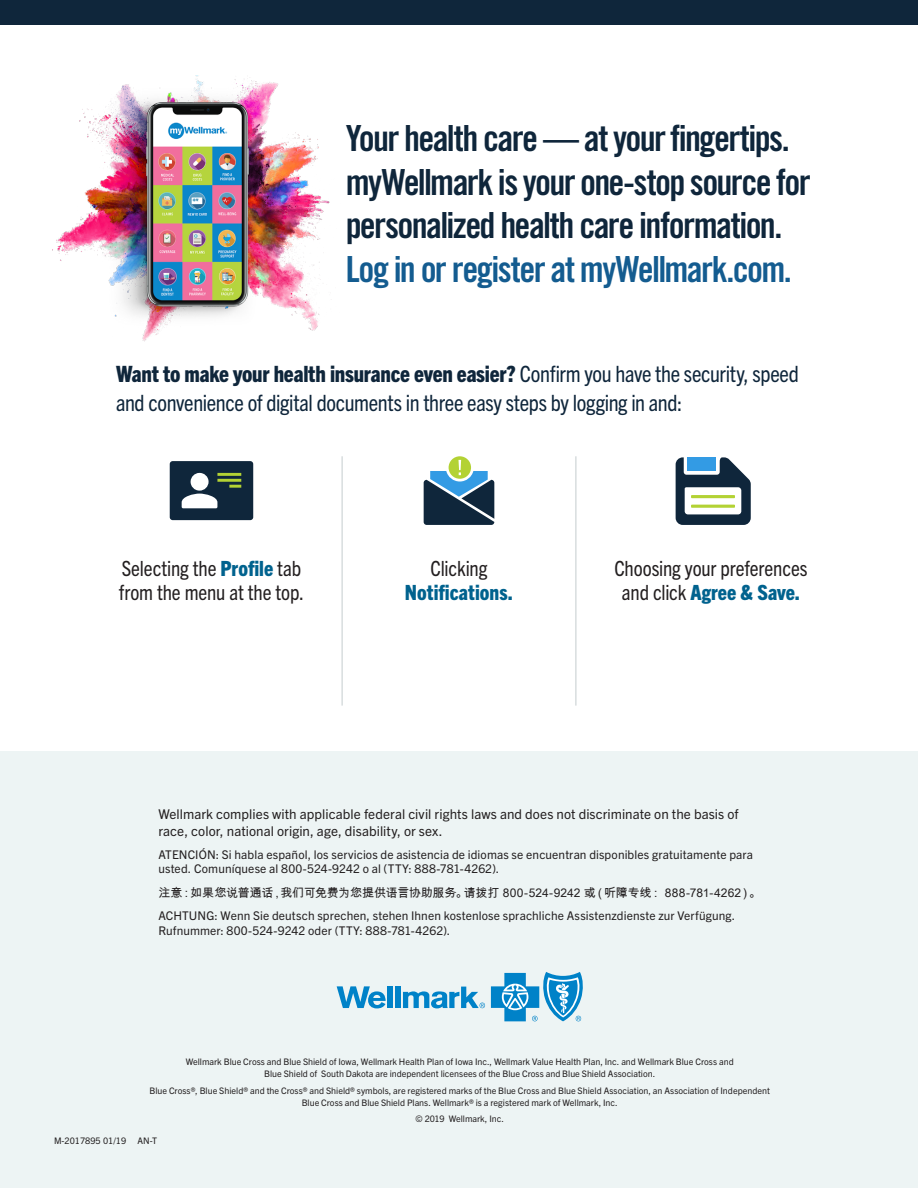
<style>
.page{position:relative;width:918px;height:1188px;background:#fff}
.page>*{position:absolute;margin:0;border:0;box-sizing:border-box;transform-origin:0 0}
.H2_Document_Subtitle{font:36px/43.5px "Trade Gothic Bold Cond Twenty";letter-spacing:-.045em;color:#0f263b}
.P_Intro{font:condensed 22.5px/28.5px "Trade Gothic Next LT Pro";letter-spacing:-.015em;color:#0f263b}
.P_Body_Copy{font:condensed 21px/24px "Trade Gothic Next LT Pro";letter-spacing:-.005em;color:#231f20}
.P_Body_Copy-2{font:800 condensed 21px/24px "Trade Gothic Next LT Pro";color:#00628e;text-align:center}
.MAND-P-Notice{font:13.5px/16.5px "Trade Gothic Next LT Pro";letter-spacing:.005em;color:#231f20}
.MAND_P_Spanish{font:12px/14.4px "Trade Gothic Next LT Pro";letter-spacing:.01em;color:#231f20}
.MAND_P_German{font:12px/14.4px "Trade Gothic Next LT Pro";letter-spacing:.01em;color:#231f20}
.MAND_P_Chinese{font:12px "Arial Unicode MS";letter-spacing:-.005em;color:#231f20}
.P_Disclaimer{font:9px/12px "Trade Gothic Next LT Pro";color:#231f20;text-align:center}
.s1{color:#145c90}
.s2{font-weight:800}
.s3{font-weight:800;color:#00628e}
.s4{font-weight:400;color:#231f20}
</style>
<div class="page">
<div style="left:0;top:752px;width:918px;height:436px;background:#edf4f4"></div>
<div style="left:395px;top:986px;width:5px;height:22px;background:#0082c8"></div>
<div style="left:387px;top:986px;width:6px;height:22px;background:#0082c8"></div>
<svg style="left:337px;top:986px;width:49px;height:22px"></svg>
<svg style="left:403px;top:987px;width:82px;height:21px"></svg>
<svg style="left:491px;top:972px;width:92px;height:49px"></svg>
<div style="left:0;top:0;width:918px;height:25px;background:#0f263b"></div>
<svg style="left:170px;top:461px;width:83px;height:59px;background:#374b57"></svg>
<svg style="left:449px;top:456px;width:22px;height:23px"></svg>
<svg style="left:424px;top:460px;width:70px;height:65px"></svg>
<svg style="left:676px;top:457px;width:75px;height:68px"></svg>
<hr style="left:691px;top:495px;width:44px;height:3px;background:#b3d234">
<hr style="left:691px;top:505px;width:44px;height:3px;background:#b3d234">
<div style="left:688px;top:457px;width:28px;height:14px;background:#339be4"></div>
<img style="left:52px;top:76px;width:278px;height:265px">
<hr style="left:341px;top:456px;width:2px;height:250px;background:#d8ddde">
<hr style="left:575px;top:456px;width:2px;height:250px;background:#d8ddde">
<h2 class="H2_Document_Subtitle" style="left:346px;top:116px;width:467px">Your health care — at your fingertips. myWellmark is your one-stop source for personalized health care information.<br><span class="s1">Log in or register at myWellmark.com.</span></h2>
<p class="P_Intro" style="left:116px;top:358px;width:684px"><span class="s2">Want to make your health insurance even easier?</span> Confirm you have the security, speed and convenience of digital documents in three easy steps by logging in and:</p>
<p class="P_Body_Copy" style="left:119px;top:555px;width:187px">Selecting the <span class="s3">Profile</span> tab from the menu at the top.</p>
<p class="P_Body_Copy-2" style="left:405px;top:555px;width:110px"><span class="s4">Clicking<br></span>Notifications.</p>
<p class="P_Body_Copy" style="left:614px;top:555px;width:195px;text-align:center">Choosing your preferences and click <span class="s3">Agree &amp; Save.</span></p>
<p class="MAND-P-Notice" style="left:158px;top:805px;width:582px">Wellmark complies with applicable federal civil rights laws and does not discriminate on the basis of race, color, national origin, age, disability, or sex.</p>
<p class="MAND_P_Spanish" style="left:158px;top:847px;width:596px">ATENCIÓN: Si habla español, los servicios de asistencia de idiomas se encuentran disponibles gratuitamente para usted. Comuníquese al 800-524-9242 o al (TTY: 888-781-4262).</p>
<p class="MAND_P_Chinese" style="left:158px;top:884px;width:604px">注意：如果您说普通话，我们可免费为您提供语言协助服务。请拨打 800-524-9242 或（听障专线： 888-781-4262）。</p>
<p class="MAND_P_German" style="left:158px;top:908px;width:578px">ACHTUNG: Wenn Sie deutsch sprechen, stehen Ihnen kostenlose sprachliche Assistenzdienste zur Verfügung.<br>Rufnummer: 800-524-9242 oder (TTY: 888-781-4262).</p>
<p class="P_Disclaimer" style="left:186px;top:1055px;width:550px">Wellmark Blue Cross and Blue Shield of Iowa, Wellmark Health Plan of Iowa Inc., Wellmark Value Health Plan, Inc. and Wellmark Blue Cross and<br>Blue Shield of South Dakota are independent licensees of the Blue Cross and Blue Shield Association.</p>
<p class="P_Disclaimer" style="left:149px;top:1084px;width:622px">Blue Cross®, Blue Shield® and the Cross® and Shield® symbols, are registered marks of the Blue Cross and Blue Shield Association, an Association of Independent<br>Blue Cross and Blue Shield Plans. Wellmark® is a registered mark of Wellmark, Inc.</p>
<p class="P_Disclaimer" style="left:415px;top:1112px;width:90px">© 2019 Wellmark, Inc.</p>
<p class="P_Disclaimer" style="left:54px;top:1134px;width:74px">M-2017895 01/19</p>
<p class="P_Disclaimer" style="left:138px;top:1134px;width:21px">AN-T</p>
</div>
